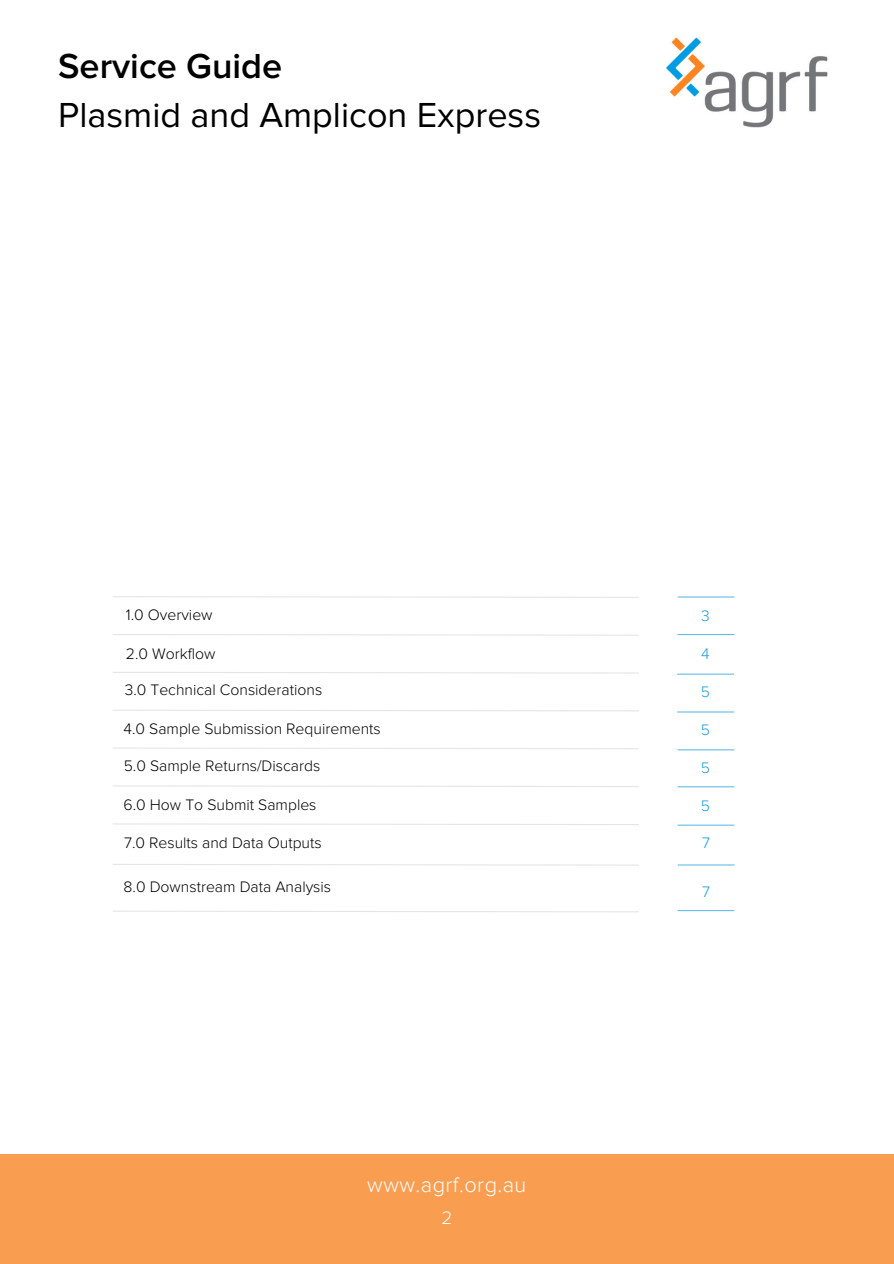
<style>
.page{position:relative;width:894px;height:1264px;background:#fff}
.page>*{position:absolute;margin:0;border:0;box-sizing:border-box;transform-origin:0 0}
.t1{font:36px "Proxima Nova";color:#000}
.t2{font:600 36px "Proxima Nova";color:#000}
.t3{font:300 21.75px "Proxima Nova";letter-spacing:.02em;color:#fefefe}
.t4{font:300 18.75px "Proxima Nova";color:#fefefe}
.t5{font:300 15.75px "Proxima Nova";color:#000}
.t6{font:300 15.75px "Proxima Nova";color:#1c9dde}
</style>
<div class="page">
<div style="left:0;top:1153px;width:893px;height:110px;background:#f99e50"></div>
<img style="left:666px;top:37px;width:162px;height:91px">
<svg style="left:113px;top:596px;width:526px;height:2px"></svg>
<svg style="left:113px;top:634px;width:526px;height:2px"></svg>
<svg style="left:113px;top:672px;width:526px;height:2px"></svg>
<svg style="left:113px;top:710px;width:526px;height:1px"></svg>
<svg style="left:113px;top:747px;width:526px;height:2px"></svg>
<svg style="left:113px;top:785px;width:526px;height:2px"></svg>
<svg style="left:113px;top:823px;width:526px;height:2px"></svg>
<svg style="left:113px;top:864px;width:525px;height:1px"></svg>
<hr style="left:677px;top:596px;width:57px;height:1px;background:#1c9dde">
<hr style="left:677px;top:634px;width:57px;height:1px;background:#1c9dde">
<hr style="left:677px;top:673px;width:56px;height:1px;background:#1c9dde">
<hr style="left:677px;top:711px;width:56px;height:1px;background:#1c9dde">
<hr style="left:677px;top:749px;width:57px;height:1px;background:#1c9dde">
<hr style="left:677px;top:786px;width:57px;height:1px;background:#1c9dde">
<hr style="left:677px;top:824px;width:57px;height:1px;background:#1c9dde">
<hr style="left:677px;top:864px;width:57px;height:1px;background:#1c9dde">
<svg style="left:113px;top:910px;width:526px;height:2px"></svg>
<hr style="left:677px;top:910px;width:57px;height:1px;background:#1c9dde">
<h2 class="t2" style="left:58px;top:50px;width:225px">Service Guide</h2>
<p class="t1" style="left:58px;top:99px;width:484px">Plasmid and Amplicon Express</p>
<p class="t5" style="left:126px;top:607px;width:88px">1.0 Overview</p>
<p class="t5" style="left:126px;top:646px;width:91px">2.0 Workflow</p>
<p class="t5" style="left:125px;top:683px;width:199px">3.0 Technical Considerations</p>
<p class="t5" style="left:123px;top:721px;width:259px">4.0 Sample Submission Requirements</p>
<p class="t5" style="left:124px;top:758px;width:198px">5.0 Sample Returns/Discards</p>
<p class="t5" style="left:123px;top:797px;width:194px">6.0 How To Submit Samples</p>
<p class="t5" style="left:124px;top:835px;width:199px">7.0 Results and Data Outputs</p>
<p class="t6" style="left:701px;top:608px;width:10px">3</p>
<p class="t6" style="left:701px;top:646px;width:10px">4</p>
<p class="t6" style="left:700px;top:684px;width:11px">5</p>
<p class="t6" style="left:700px;top:722px;width:11px">5</p>
<p class="t6" style="left:700px;top:760px;width:11px">5</p>
<p class="t6" style="left:700px;top:798px;width:11px">5</p>
<p class="t6" style="left:702px;top:835px;width:9px">7</p>
<h3 class="t5" style="left:123px;top:879px;width:209px">8.0 Downstream Data Analysis</h3>
<p class="t6" style="left:702px;top:884px;width:9px">7</p>
<p class="t3" style="left:367px;top:1174px;width:161px">www.agrf.org.au</p>
<p class="t4" style="left:441px;top:1208px;width:12px">2</p>
</div>
